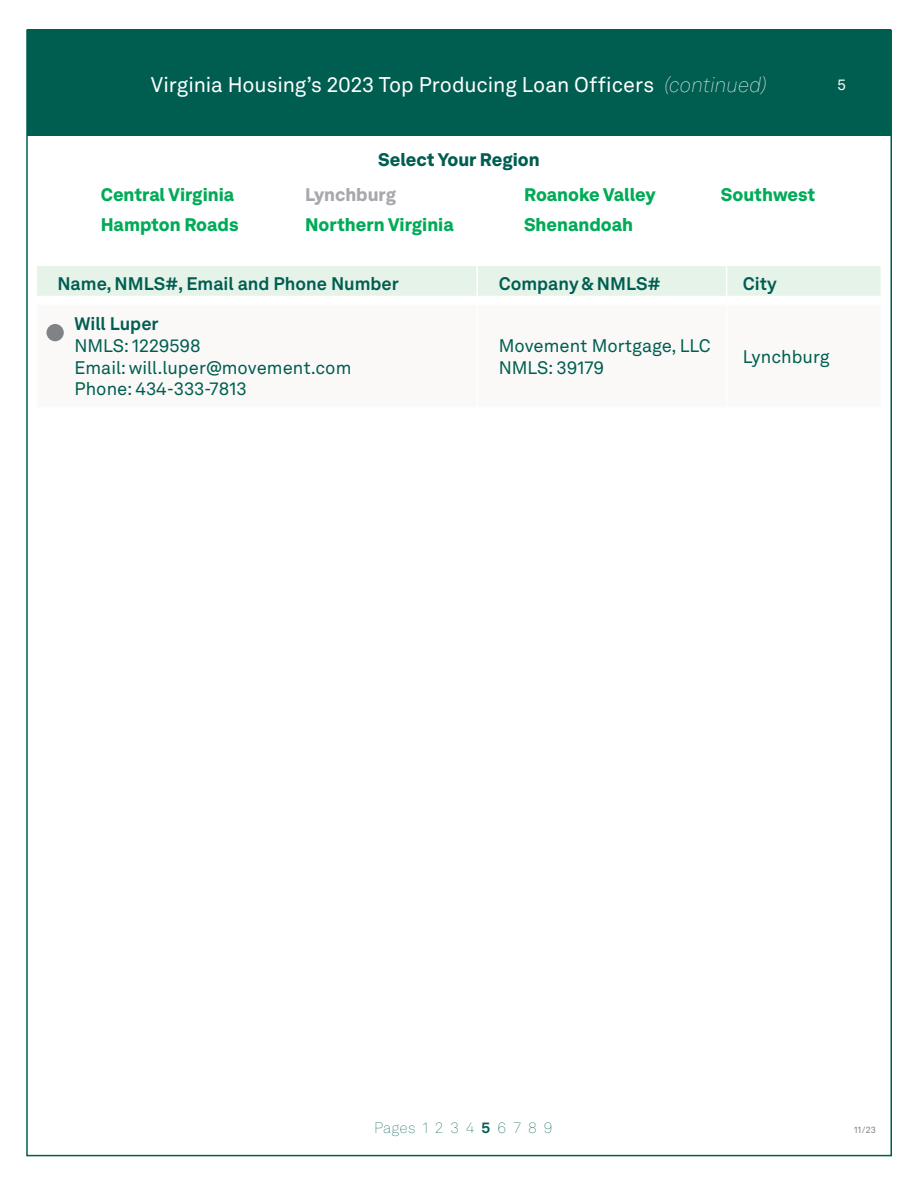
<style>
.page{position:relative;width:918px;height:1188px;background:#fff}
.page>*{position:absolute;margin:0;border:0;box-sizing:border-box;transform-origin:0 0}
.t1{font:21px "Akkurat LL";letter-spacing:-.005em;color:#fff}
.t2{font:18px/21.6px "Akkurat LL";color:#005e51}
.t3{font:900 18px "Akkurat LL";color:#00ab57}
.t4{font:700 18px "Akkurat LL";color:#005e51}
.t5{font:900 18px "Akkurat LL";color:#005e51}
.t6{font:900 18px "Akkurat LL";color:#a7a9ac}
.t7{font:100 15px "Akkurat LL";letter-spacing:.01em;color:#005e51}
.t8{font:15px "Akkurat LL";color:#fff}
.t9{font:9px "Akkurat LL";color:#808285}
.s1{font-weight:100;font-style:italic}
.s2{font-weight:700}
</style>
<div class="page">
<div style="left:27px;top:29px;width:864px;height:107px;background:#005e51"></div>
<div style="left:37px;top:266px;width:844px;height:30px;background:#e6f3e9"></div>
<hr style="left:476px;top:266px;width:2px;height:30px;background:#fff">
<hr style="left:726px;top:266px;width:1px;height:30px;background:#fff">
<div style="left:47px;top:324px;width:17px;height:17px;background:#808285;border-radius:50%"></div>
<p class="t1" style="left:151px;top:69px;width:618px">Virginia Housing’s 2023 Top Producing Loan Officers <span class="s1">(continued)</span></p>
<p class="t8" style="left:837px;top:74px;width:10px">5</p>
<p class="t5" style="left:378px;top:146px;width:163px">Select Your Region</p>
<p class="t3" style="left:101px;top:180px;width:135px">Central Virginia</p>
<p class="t3" style="left:524px;top:180px;width:133px">Roanoke Valley</p>
<p class="t3" style="left:721px;top:180px;width:96px">Southwest</p>
<p class="t3" style="left:305px;top:210px;width:150px">Northern Virginia</p>
<p class="t3" style="left:524px;top:210px;width:111px">Shenandoah</p>
<p class="t6" style="left:305px;top:180px;width:92px">Lynchburg</p>
<p class="t3" style="left:101px;top:210px;width:139px">Hampton Roads</p>
<p class="t4" style="left:58px;top:269px;width:343px">Name, NMLS#, Email and Phone Number</p>
<p class="t4" style="left:499px;top:269px;width:163px">Company &amp; NMLS#</p>
<p class="t4" style="left:743px;top:269px;width:35px">City</p>
<p class="t4" style="left:74px;top:310px;width:86px">Will Luper</p>
<p class="t2" style="left:74px;top:334px;width:278px">NMLS: 1229598<br>Email: will.luper@movement.com<br>Phone: 434-333-7813</p>
<p class="t2" style="left:499px;top:334px;width:214px">Movement Mortgage, LLC<br>NMLS: 39179</p>
<p class="t2" style="left:743px;top:345px;width:88px">Lynchburg</p>
<p class="t7" style="left:374px;top:1118px;width:180px">Pages 1 2 3 4 <span class="s2">5</span> 6 7 8 9</p>
<p class="t9" style="left:854px;top:1123px;width:23px">11/23</p>
</div>
